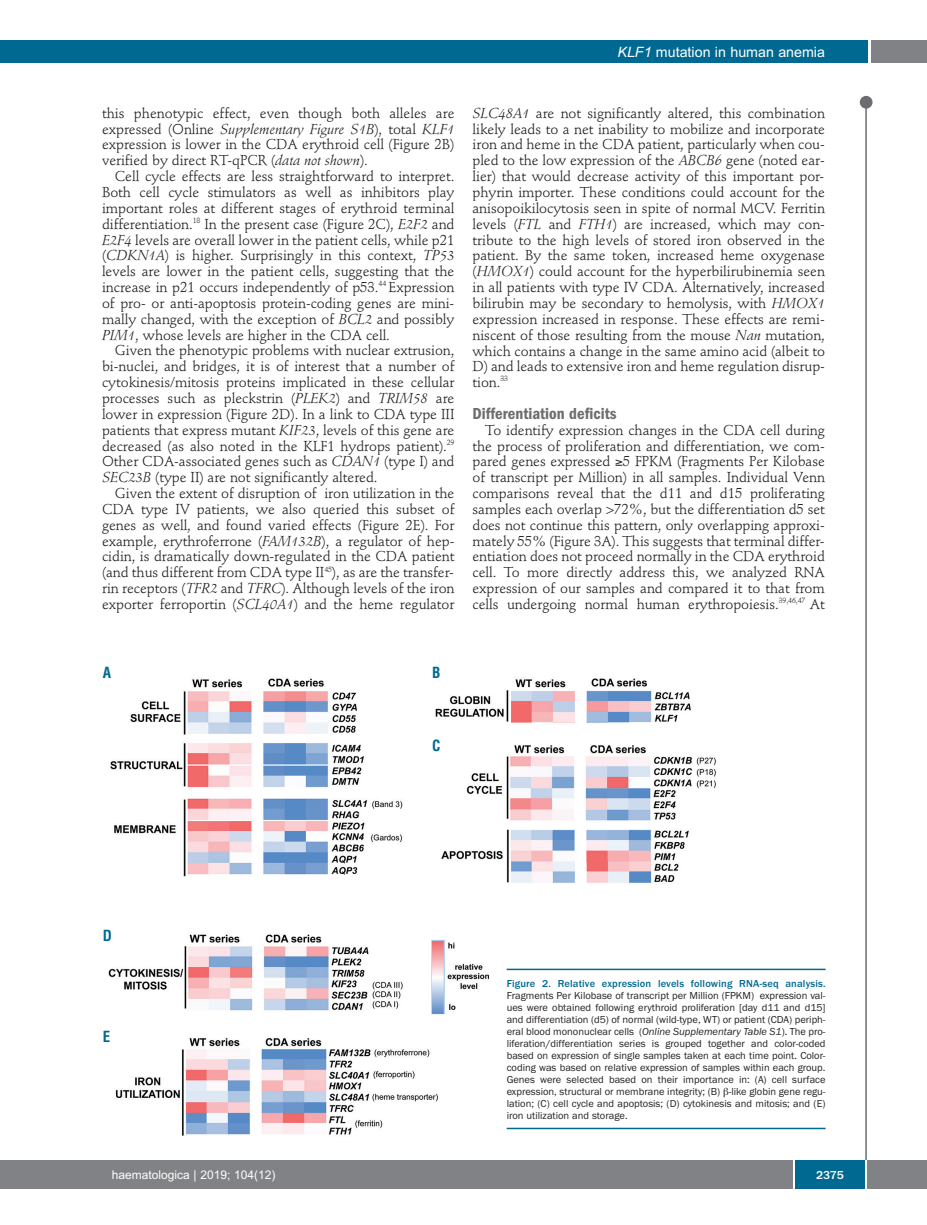
<style>
.page{position:relative;width:927px;height:1225px;background:#fff}
.page>*{position:absolute;margin:0;border:0;box-sizing:border-box;transform-origin:0 0}
.t1{font:600 condensed 16.5px "Franklin Gothic";color:#6c6d70}
.t2{font:700 condensed 15px "Helvetica";color:#006991}
.t3{font:14.25px/15.9px "Stempel Schneidler";letter-spacing:-.005em;color:#231f20;text-align:justify}
.t4{font:14.25px "Arial";color:#fff}
.t5{font:12px "Arial";color:#fff}
.t6{font:500 12px "Franklin Gothic";color:#fff}
.t7{font:10.5px/12px "Franklin Gothic";color:#231f20;text-align:justify}
.t8{font:500 10.5px "Franklin Gothic";letter-spacing:.015em;color:#006991}
.s1{font-style:italic}
</style>
<div class="page">
<div style="left:860px;top:96px;width:12px;height:13px;background:#6c6d70;border-radius:50%"></div>
<hr style="left:865px;top:98px;width:2px;height:1062px;background:#6c6d70">
<div style="left:871px;top:40px;width:56px;height:22px;background:#808285"></div>
<div style="left:18px;top:40px;width:849px;height:22px;background:#006991"></div>
<div style="left:17px;top:1160px;width:910px;height:28px;background:#808285"></div>
<div style="left:795px;top:1160px;width:70px;height:28px;background:#006991"></div>
<hr style="left:793px;top:1160px;width:2px;height:28px;background:#fff">
<hr style="left:865px;top:1160px;width:2px;height:28px;background:#fff">
<div style="left:0;top:40px;width:19px;height:22px;background:#006991"></div>
<div style="left:0;top:1160px;width:18px;height:28px;background:#808285"></div>
<img style="left:110px;top:678px;width:606px;height:205px">
<img style="left:108px;top:934px;width:381px;height:202px">
<hr style="left:507px;top:968px;width:319px;height:2px;background:#006991">
<hr style="left:507px;top:1127px;width:319px;height:2px;background:#006991">
<p class="t4" style="left:617px;top:44px;width:209px"><span class="s1">KLF1</span> mutation in human anemia</p>
<p class="t3" style="left:102px;top:106px;width:354px">this phenotypic effect, even though both alleles are expressed (Online <span class="s1">Supplementary Figure S1B</span>), total <span class="s1">KLF1 </span>expression is lower in the CDA erythroid cell (Figure 2B) verified by direct RT-qPCR (<span class="s1">data not shown</span>).</p>
<p class="t3" style="left:102px;top:170px;width:354px;text-indent:13px">Cell cycle effects are less straightforward to interpret.<br>Both cell cycle stimulators as well as inhibitors play important roles at different stages of erythroid terminal differentiation.<sup>18</sup> In the present case (Figure 2C), <span class="s1">E2F2</span> and <span class="s1">E2F4</span> levels are overall lower in the patient cells, while p21 (<span class="s1">CDKN1A</span>) is higher. Surprisingly in this context, <span class="s1">TP53 </span>levels are lower in the patient cells, suggesting that the increase in p21 occurs independently of p53.<sup>44</sup> Expression of pro- or anti-apoptosis protein-coding genes are mini&shy;mally changed, with the exception of <span class="s1">BCL2</span> and possibly <span class="s1">PIM1</span>, whose levels are higher in the CDA cell.</p>
<p class="t3" style="left:102px;top:344px;width:354px;text-indent:13px">Given the phenotypic problems with nuclear extrusion, bi-nuclei, and bridges, it is of interest that a number of cytokinesis/mitosis proteins implicated in these cellular processes such as pleckstrin (<span class="s1">PLEK2</span>) and <span class="s1">TRIM58</span> are lower in expression (Figure 2D). In a link to CDA type III patients that express mutant <span class="s1">KIF23</span>, levels of this gene are decreased (as also noted in the KLF1 hydrops patient).<sup>29<br></sup>Other CDA-associated genes such as <span class="s1">CDAN1</span> (type I) and <span class="s1">SEC23B</span> (type II) are not significantly altered.</p>
<p class="t3" style="left:102px;top:486px;width:354px;text-indent:13px">Given the extent of disruption of iron utilization in the CDA type IV patients, we also queried this subset of genes as well, and found varied effects (Figure 2E). For example, erythroferrone (<span class="s1">FAM132B</span>), a regulator of hep&shy;cidin, is dramatically down-regulated in the CDA patient (and thus different from CDA type II<sup>45</sup>), as are the transfer&shy;rin receptors (<span class="s1">TFR2</span> and <span class="s1">TFRC</span>). Although levels of the iron exporter ferroportin (<span class="s1">SCL40A1</span>) and the heme regulator</p>
<p class="t3" style="left:472px;top:106px;width:354px"><span class="s1">SLC48A1</span> are not significantly altered, this combination likely leads to a net inability to mobilize and incorporate iron and heme in the CDA patient, particularly when cou&shy;pled to the low expression of the <span class="s1">ABCB6</span> gene (noted ear&shy;lier) that would decrease activity of this important por&shy;phyrin importer. These conditions could account for the anisopoikilocytosis seen in spite of normal MCV. Ferritin levels (<span class="s1">FTL</span> and <span class="s1">FTH1</span>) are increased, which may con&shy;tribute to the high levels of stored iron observed in the patient. By the same token, increased heme oxygenase (<span class="s1">HMOX1</span>) could account for the hyperbilirubinemia seen in all patients with type IV CDA. Alternatively, increased bilirubin may be secondary to hemolysis, with <span class="s1">HMOX1 </span>expression increased in response. These effects are remi&shy;niscent of those resulting from the mouse <span class="s1">Nan</span> mutation, which contains a change in the same amino acid (albeit to D) and leads to extensive iron and heme regulation disrup&shy;tion.<sup>33</sup></p>
<p class="t1" style="left:472px;top:408px;width:146px">Differentiation deficits</p>
<p class="t3" style="left:472px;top:423px;width:354px;text-indent:13px">To identify expression changes in the CDA cell during the process of proliferation and differentiation, we com&shy;pared genes expressed ≥5 FPKM (Fragments Per Kilobase of transcript per Million) in all samples. Individual Venn comparisons reveal that the d11 and d15 proliferating samples each overlap &gt;72%, but the differentiation d5 set does not continue this pattern, only overlapping approxi&shy;mately 55% (Figure 3A). This suggests that terminal differ&shy;entiation does not proceed normally in the CDA erythroid cell. To more directly address this, we analyzed RNA expression of our samples and compared it to that from cells undergoing normal human erythropoiesis.<sup>39,46,47</sup> At</p>
<p class="t2" style="left:103px;top:664px;width:10px">A</p>
<p class="t2" style="left:432px;top:664px;width:10px">B</p>
<p class="t2" style="left:432px;top:737px;width:10px">C</p>
<p class="t2" style="left:103px;top:927px;width:11px">D</p>
<p class="t2" style="left:103px;top:1028px;width:9px">E</p>
<p class="t8" style="left:507px;top:977px;width:320px">Figure 2. Relative expression levels following RNA-seq analysis.</p>
<p class="t7" style="left:507px;top:989px;width:320px">Fragments Per Kilobase of transcript per Million (FPKM) expression val&shy;ues were obtained following erythroid proliferation [day d11 and d15] and differentiation (d5) of normal (wild-type, WT) or patient (CDA) periph&shy;eral blood mononuclear cells (<span class="s1">Online Supplementary Table S1</span>). The pro&shy;liferation/differentiation series is grouped together and color-coded based on expression of single samples taken at each time point. Color&shy;coding was based on relative expression of samples within each group.<br>Genes were selected based on their importance in: (A) cell surface expression, structural or membrane integrity; (B) -like globin gene regu&shy;lation; (C) cell cycle and apoptosis; (D) cytokinesis and mitosis; and (E) iron utilization and storage.</p>
<p class="t5" style="left:112px;top:1167px;width:165px">haematologica | 2019; 104(12)</p>
<p class="t6" style="left:816px;top:1167px;width:29px">2375</p>
</div>
